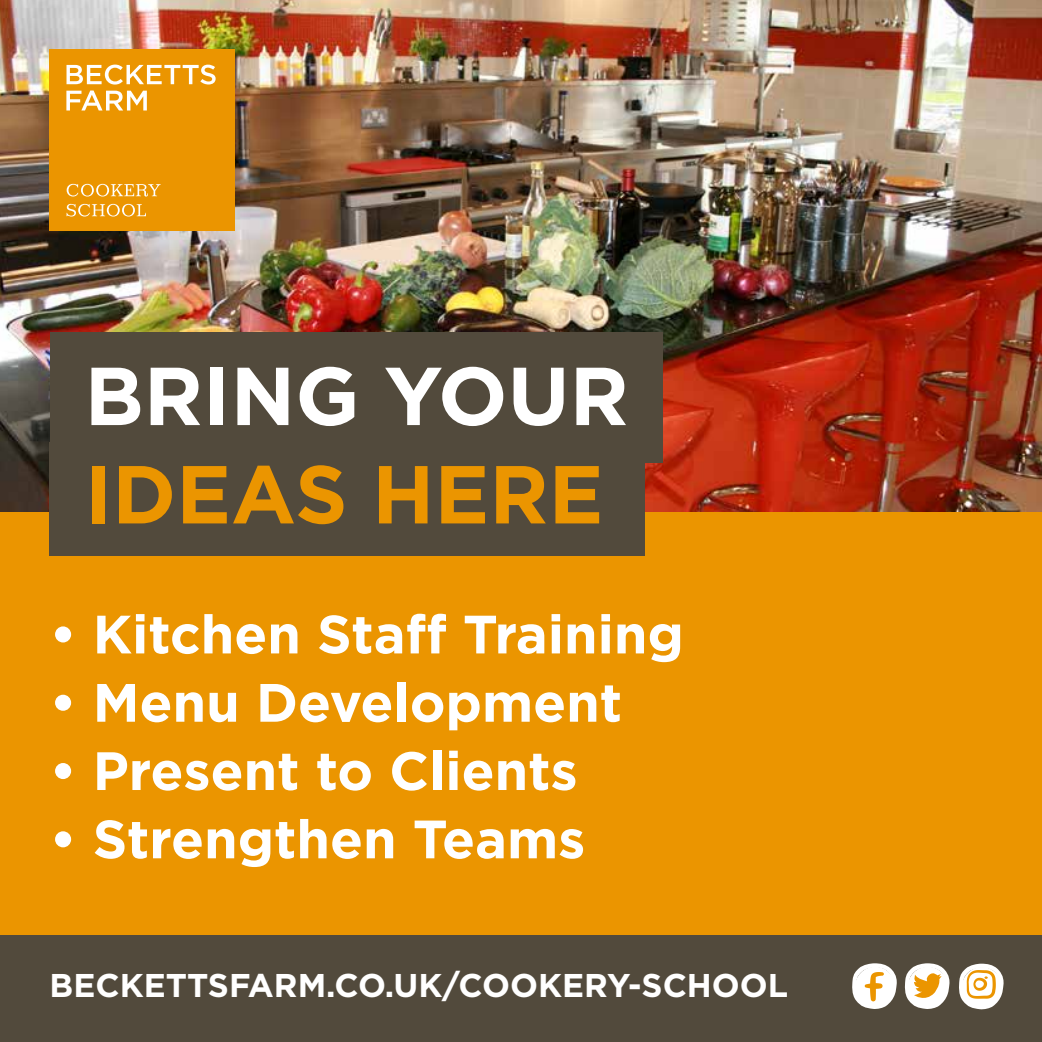
<style>
.page{position:relative;width:1042px;height:1042px;background:#fff}
.page>*{position:absolute;margin:0;border:0;box-sizing:border-box;transform-origin:0 0}
.t1{font:700 81.9px "Gotham";color:#fff}
.t2{font:700 81.9px "Gotham";color:#eb9500}
.t3{font:700 53.9px "Gotham";color:#fff}
.t4{font:700 32.9px "Gotham";color:#fff}
</style>
<div class="page">
<img style="left:0;top:0;width:1042px;height:513px">
<div style="left:0;top:513px;width:1042px;height:529px;background:#eb9500"></div>
<div style="left:0;top:935px;width:1042px;height:107px;background:#524a3c"></div>
<div style="left:50px;top:50px;width:185px;height:181px;background:#eb9500"></div>
<svg style="left:66px;top:65px;width:150px;height:45px"></svg>
<svg style="left:67px;top:184px;width:94px;height:12px"></svg>
<svg style="left:67px;top:204px;width:79px;height:12px"></svg>
<div style="left:50px;top:442px;width:595px;height:114px;background:#524a3c"></div>
<div style="left:50px;top:333px;width:612px;height:130px;background:#524a3c"></div>
<svg style="left:852px;top:963px;width:45px;height:46px"></svg>
<svg style="left:904px;top:963px;width:46px;height:46px"></svg>
<svg style="left:959px;top:963px;width:45px;height:47px"></svg>
<h1 class="t1" style="left:85px;top:342px;width:546px">BRING YOUR</h1>
<h1 class="t2" style="left:85px;top:440px;width:520px">IDEAS HERE</h1>
<p class="t3" style="left:50px;top:598px;width:636px">• Kitchen Staff Training</p>
<p class="t3" style="left:50px;top:667px;width:574px">• Menu Development</p>
<p class="t3" style="left:50px;top:735px;width:529px">• Present to Clients</p>
<p class="t3" style="left:50px;top:803px;width:537px">• Strengthen Teams</p>
<p class="t4" style="left:50px;top:963px;width:740px">BECKETTSFARM.CO.UK/COOKERY-SCHOOL</p>
</div>
